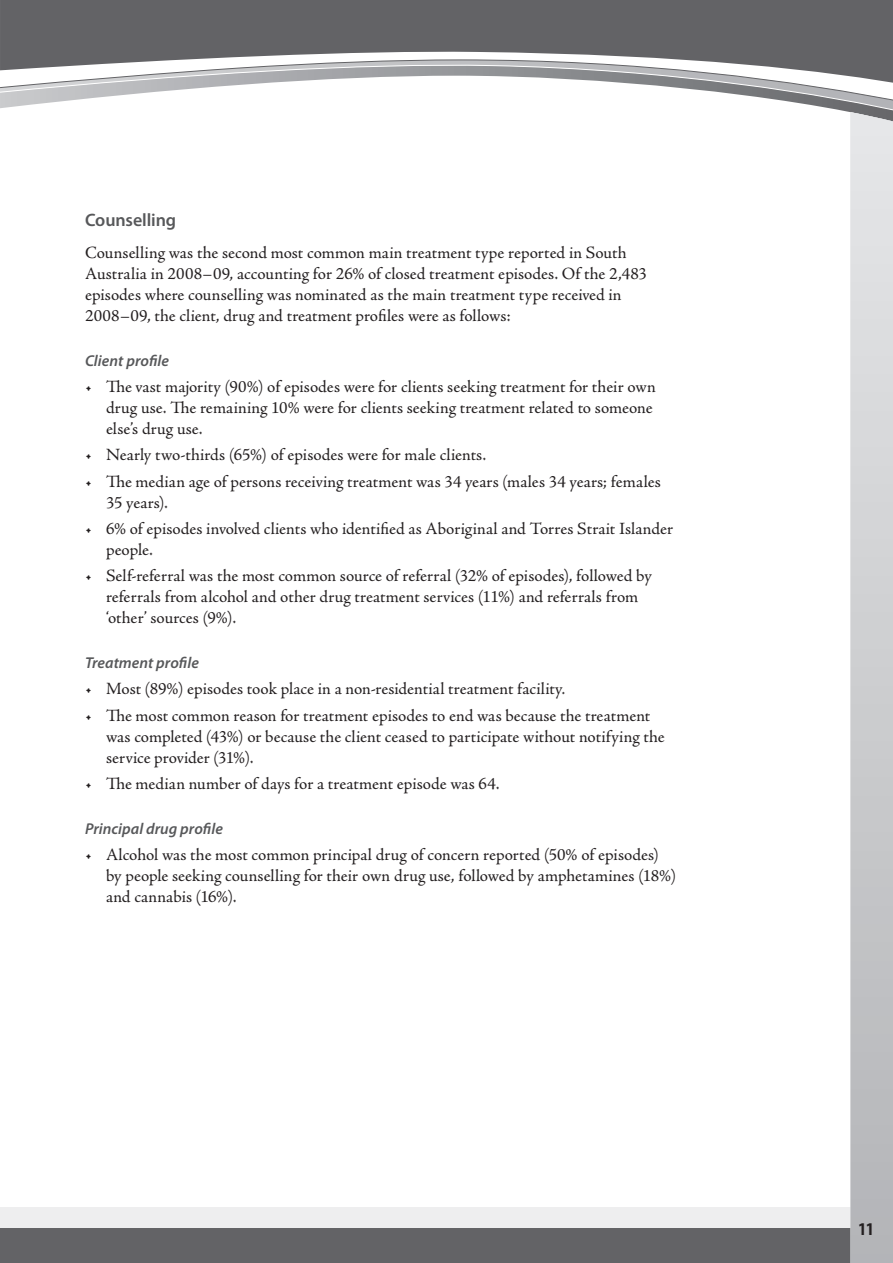
<style>
.page{position:relative;width:893px;height:1263px;background:#fff}
.page>*{position:absolute;margin:0;border:0;box-sizing:border-box;transform-origin:0 0}
.t1{font:600 18px "Myriad Pro";letter-spacing:-.005em;color:#57585a}
.t2{font:700 condensed 18px "Myriad Pro";color:#231f20}
.t3{font:17.25px/21px "Adobe Jenson Pro";color:#231f20}
.t4{font:italic 600 15.75px "Myriad Pro";color:#57585a}
.s1{font-style:italic}
</style>
<div class="page">
<div style="left:0;top:1207px;width:850px;height:22px;background:#eeeeef"></div>
<div style="left:0;top:1229px;width:850px;height:34px;background:#636366"></div>
<svg style="left:0;top:0;width:893px;height:62px;background:#6c6c6f"></svg>
<svg style="left:0;top:62px;width:893px;height:50px"></svg>
<svg style="left:850px;top:112px;width:43px;height:1151px;background:#cccdcf"></svg>
<p class="t1" style="left:85px;top:209px;width:93px">Counselling</p>
<p class="t3" style="left:85px;top:242px;width:563px">Counselling was the second most common main treatment type reported in South Australia in 2008–09, accounting for 26% of closed treatment episodes. Of the 2,483 episodes where counselling was nominated as the main treatment type received in 2008–09, the client, drug and treatment profiles were as follows:</p>
<p class="t4" style="left:85px;top:350px;width:85px">Client profile</p>
<p class="t3" style="left:106px;top:376px;width:551px;text-indent:-21px">• The vast majority (90%) of episodes were for clients seeking treatment for their own drug use. The remaining 10% were for clients seeking treatment related to someone else’s drug use.</p>
<p class="t3" style="left:85px;top:445px;width:403px">• Nearly two-thirds (65%) of episodes were for male clients.</p>
<p class="t3" style="left:106px;top:471px;width:556px;text-indent:-21px">• The median age of persons receiving treatment was 34 years (males 34 years; females<br>35 years).</p>
<p class="t3" style="left:106px;top:518px;width:569px;text-indent:-21px">• 6% of episodes involved clients who identified as Aboriginal and Torres Strait Islander people.</p>
<p class="t3" style="left:106px;top:565px;width:547px;text-indent:-21px">• Self-referral was the most common source of referral (32% of episodes), followed by referrals from alcohol and other drug treatment services (11%) and referrals from ‘other’ sources (9%).</p>
<p class="t4" style="left:85px;top:653px;width:115px">Treatment profile</p>
<p class="t3" style="left:85px;top:679px;width:482px">• Most (89%) episodes took place in a non-residential treatment facility<span class="s1">.</span></p>
<p class="t3" style="left:106px;top:705px;width:560px;text-indent:-21px">• The most common reason for treatment episodes to end was because the treatment was completed (43%) or because the client ceased to participate without notifying the service provider (31%).</p>
<p class="t3" style="left:85px;top:773px;width:416px">• The median number of days for a treatment episode was 64.</p>
<p class="t4" style="left:85px;top:819px;width:139px">Principal drug profile</p>
<p class="t3" style="left:106px;top:845px;width:572px;text-indent:-21px">• Alcohol was the most common principal drug of concern reported (50% of episodes) by people seeking counselling for their own drug use, followed by amphetamines (18%) and cannabis (16%).</p>
<p class="t2" style="left:858px;top:1218px;width:17px">11</p>
</div>
